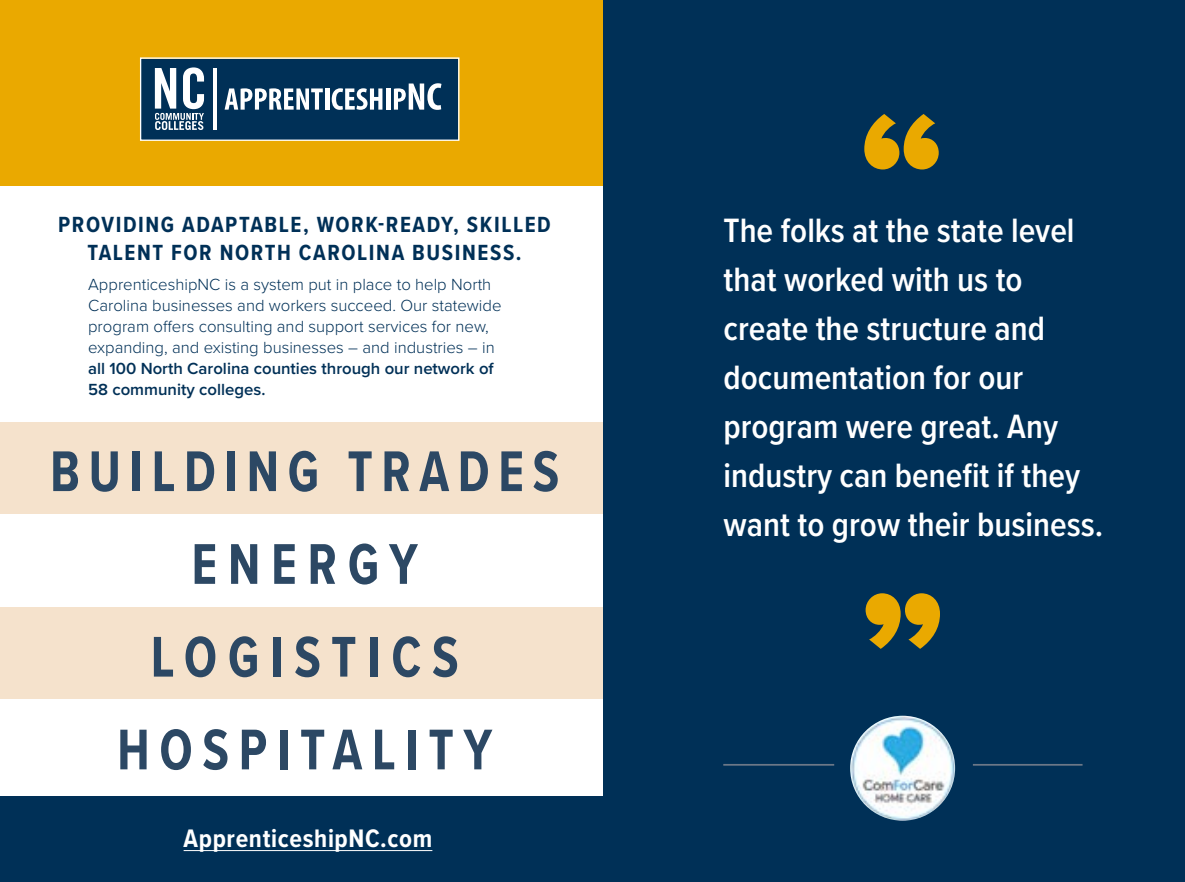
<style>
.page{position:relative;width:1185px;height:882px;background:#fff}
.page>*{position:absolute;margin:0;border:0;box-sizing:border-box;transform-origin:0 0}
.t1{font:900 159.25px "Proxima Nova";color:#eaa900}
.t2{font:700 59.5px/92.8px "Proxima Nova Cond";letter-spacing:.18em;color:#2c4864;text-align:center;scale:.9 1}
.t3{font:600 35px/49px "Proxima Nova Cond";color:#fff}
.t4{font:700 26.25px "Proxima Nova Cond";letter-spacing:.025em;color:#fff}
.t5{font:700 22.75px/28px "Proxima Nova Cond";letter-spacing:.07em;color:#003057;text-align:center}
.t6{font:300 16.8px/21px "Proxima Nova";color:#003057}
.t7{font:600 16.8px/21px "Proxima Nova";color:#003057}
</style>
<div class="page">
<div style="left:0;top:422px;width:602px;height:92px;background:#f5e2cc"></div>
<div style="left:0;top:607px;width:620px;height:92px;background:#f5e2cc"></div>
<div style="left:0;top:0;width:612px;height:185px;background:#eaa900"></div>
<svg style="left:140px;top:57px;width:320px;height:84px;background:#365b78"></svg>
<div style="left:0;top:796px;width:617px;height:86px;background:#003057"></div>
<hr style="left:184px;top:850px;width:248px;height:1px;background:#fff">
<div style="left:603px;top:0;width:581px;height:882px;background:#003057"></div>
<img style="left:850px;top:716px;width:105px;height:105px;border-radius:52px">
<hr style="left:723px;top:764px;width:111px;height:2px;background:#6b7787">
<hr style="left:972px;top:764px;width:110px;height:2px;background:#6b7787">
<h3 class="t5" style="left:58px;top:211px;width:494px">PROVIDING ADAPTABLE, WORK-READY, SKILLED<br>TALENT FOR NORTH CAROLINA BUSINESS.</h3>
<p class="t6" style="left:88px;top:274px;width:415px">ApprenticeshipNC is a system put in place to help North Carolina businesses and workers succeed. Our statewide program offers consulting and support services for new, expanding, and existing businesses – and industries – in</p>
<p class="t7" style="left:88px;top:358px;width:407px">all 100 North Carolina counties through our network of<br>58 community colleges.</p>
<h2 class="t2" style="left:50px;top:427px;width:567px">BUILDING TRADES<br>ENERGY<br>LOGISTICS<br>HOSPITALITY</h2>
<h3 class="t4" style="left:184px;top:823px;width:250px">ApprenticeshipNC.com</h3>
<h1 class="t1" style="left:860px;top:73px;width:86px">“</h1>
<h3 class="t3" style="left:723px;top:206px;width:381px">The folks at the state level that worked with us to create the structure and documentation for our program were great. Any industry can benefit if they want to grow their business.</h3>
<h1 class="t1" style="left:860px;top:552px;width:86px">”</h1>
</div>
